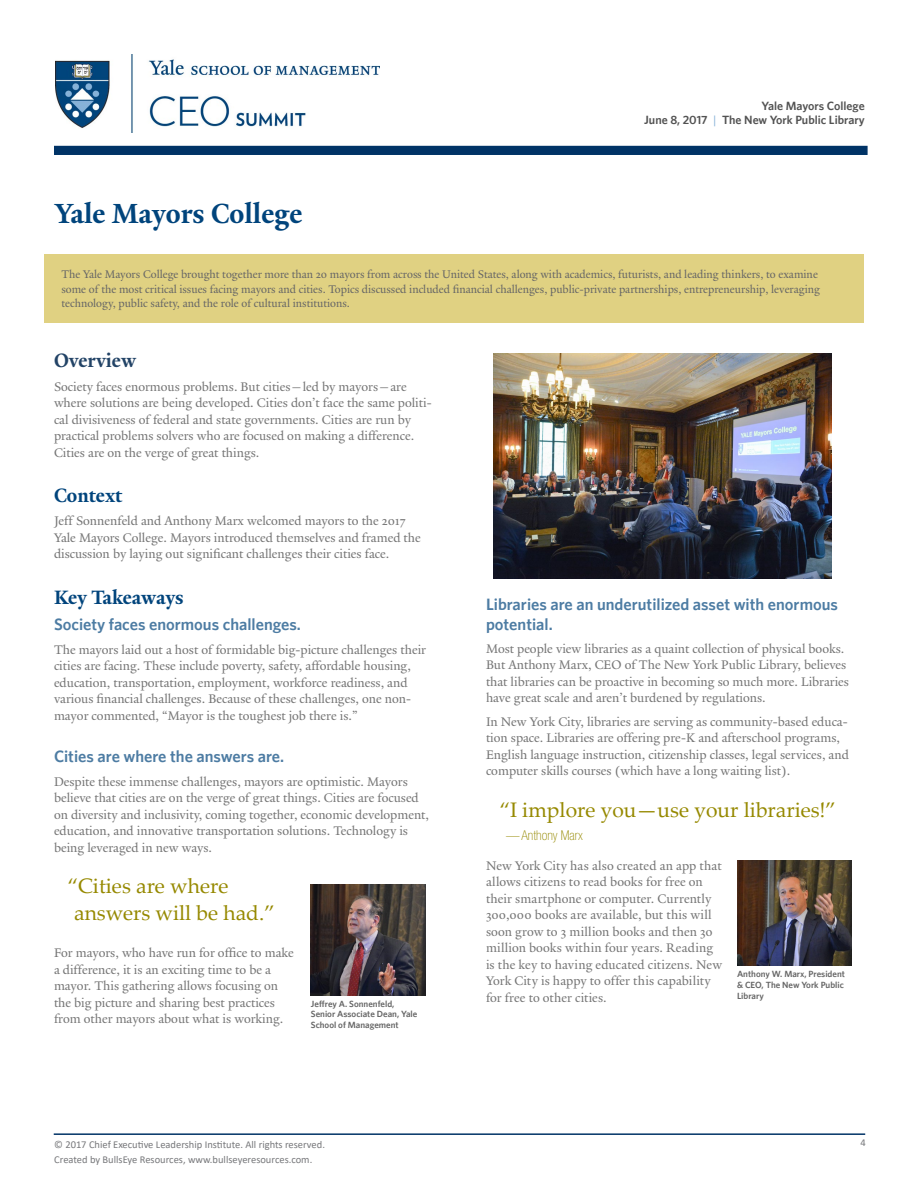
<style>
.page{position:relative;width:918px;height:1188px;background:#fff}
.page>*{position:absolute;margin:0;border:0;box-sizing:border-box;transform-origin:0 0}
.t1{font:700 30px "Yale Design";color:#00447c}
.t2{font:21px/27px "Palatino Linotype";color:#968900}
.t3{font:700 21px "Yale Design";color:#00447c}
.t4{font:700 21px "Yale Admin";color:#224366}
.t5{font:600 16.5px/19.8px "Whitney";color:#4d7ca3}
.t6{font:13.5px/16.5px "Yale Design";color:#757575}
.t7{font:100 condensed 13.5px "Helvetica Neue LT Std";color:#968900}
.t8{font:12px/14.4px "Yale Design";color:#666}
.t9{font:600 12px/14.4px "Whitney";color:#525252;text-align:right}
.t10{font:10.5px "Calibri";color:#77787b}
.t11{font:600 9px/10.8px "Whitney";color:#666}
.s1{font-family:"Yale Design";font-weight:700;color:#87b2d8}
</style>
<div class="page">
<hr style="left:54px;top:1133px;width:811px;height:2px;background:#036">
<div style="left:54px;top:146px;width:814px;height:9px;background:#036"></div>
<img style="left:56px;top:54px;width:324px;height:78px">
<div style="left:45px;top:254px;width:819px;height:68px;background:#e0d182"></div>
<img style="left:494px;top:354px;width:337px;height:225px">
<img style="left:737px;top:861px;width:115px;height:104px">
<img style="left:311px;top:884px;width:114px;height:111px">
<p class="t9" style="left:644px;top:98px;width:222px">Yale Mayors College<br>June 8, 2017 <span class="s1">|</span> The New York Public Library</p>
<h1 class="t1" style="left:55px;top:195px;width:249px">Yale Mayors College</h1>
<p class="t8" style="left:61px;top:267px;width:760px">The Yale Mayors College brought together more than 20 mayors from across the United States, along with academics, futurists, and leading thinkers, to examine some of the most critical issues facing mayors and cities. Topics discussed included financial challenges, public-private partnerships, entrepreneurship, leveraging technology, public safety, and the role of cultural institutions.</p>
<h2 class="t4" style="left:54px;top:348px;width:84px">Overview</h2>
<p class="t6" style="left:54px;top:378px;width:379px">Society faces enormous problems. But cities—led by mayors—are where solutions are being developed. Cities don’t face the same politi&shy;cal divisiveness of federal and state governments. Cities are run by practical problems solvers who are focused on making a difference.<br>Cities are on the verge of great things.</p>
<h2 class="t3" style="left:54px;top:483px;width:70px">Context</h2>
<p class="t6" style="left:54px;top:513px;width:368px">Jeff Sonnenfeld and Anthony Marx welcomed mayors to the 2017<br>Yale Mayors College. Mayors introduced themselves and framed the discussion by laying out significant challenges their cities face.</p>
<h2 class="t3" style="left:54px;top:585px;width:131px">Key Takeaways</h2>
<p class="t5" style="left:54px;top:614px;width:248px">Society faces enormous challenges.</p>
<p class="t6" style="left:54px;top:641px;width:374px">The mayors laid out a host of formidable big-picture challenges their cities are facing. These include poverty, safety, affordable housing, education, transportation, employment, workforce readiness, and various financial challenges. Because of these challenges, one non&shy;mayor commented, “Mayor is the toughest job there is.”</p>
<p class="t5" style="left:54px;top:746px;width:232px">Cities are where the answers are.</p>
<p class="t6" style="left:54px;top:773px;width:377px">Despite these immense challenges, mayors are optimistic. Mayors believe that cities are on the verge of great things. Cities are focused on diversity and inclusivity, coming together, economic development, education, and innovative transportation solutions. Technology is being leveraged in new ways.</p>
<h2 class="t2" style="left:74px;top:872px;width:202px;text-indent:-7px">“Cities are where answers will be had.”</h2>
<p class="t6" style="left:54px;top:945px;width:241px">For mayors, who have run for office to make a difference, it is an exciting time to be a mayor. This gathering allows focusing on the big picture and sharing best practices from other mayors about what is working.</p>
<p class="t11" style="left:311px;top:998px;width:108px">Jeffrey A. Sonnenfeld,<br>Senior Associate Dean, Yale<br>School of Management</p>
<p class="t5" style="left:486px;top:594px;width:354px">Libraries are an underutilized asset with enormous potential.</p>
<p class="t6" style="left:486px;top:640px;width:365px">Most people view libraries as a quaint collection of physical books.<br>But Anthony Marx, CEO of The New York Public Library, believes that libraries can be proactive in becoming so much more. Libraries have great scale and aren’t burdened by regulations.</p>
<p class="t6" style="left:486px;top:713px;width:364px">In New York City, libraries are serving as community-based educa&shy;tion space. Libraries are offering pre-K and afterschool programs, English language instruction, citizenship classes, legal services, and computer skills courses (which have a long waiting list).</p>
<h2 class="t2" style="left:500px;top:795px;width:338px">“I implore you—use your libraries!”</h2>
<p class="t7" style="left:506px;top:827px;width:78px">—Anthony Marx</p>
<p class="t6" style="left:486px;top:857px;width:238px">New York City has also created an app that allows citizens to read books for free on their smartphone or computer. Currently 300,000 books are available, but this will soon grow to 3 million books and then 30 million books within four years. Reading is the key to having educated citizens. New York City is happy to offer this capability for free to other cities.</p>
<p class="t11" style="left:737px;top:968px;width:109px">Anthony W. Marx, President &amp; CEO</p>
<p class="t11" style="left:737px;top:979px;width:108px;text-indent:25px">, The New York Public<br>Library</p>
<p class="t10" style="left:54px;top:1137px;width:272px">© 2017 Chief Executive Leadership Institute. All rights reserved.</p>
<p class="t10" style="left:860px;top:1135px;width:7px">4</p>
<p class="t10" style="left:54px;top:1152px;width:260px">Created by BullsEye Resources, www.bullseyeresources.com.</p>
</div>
